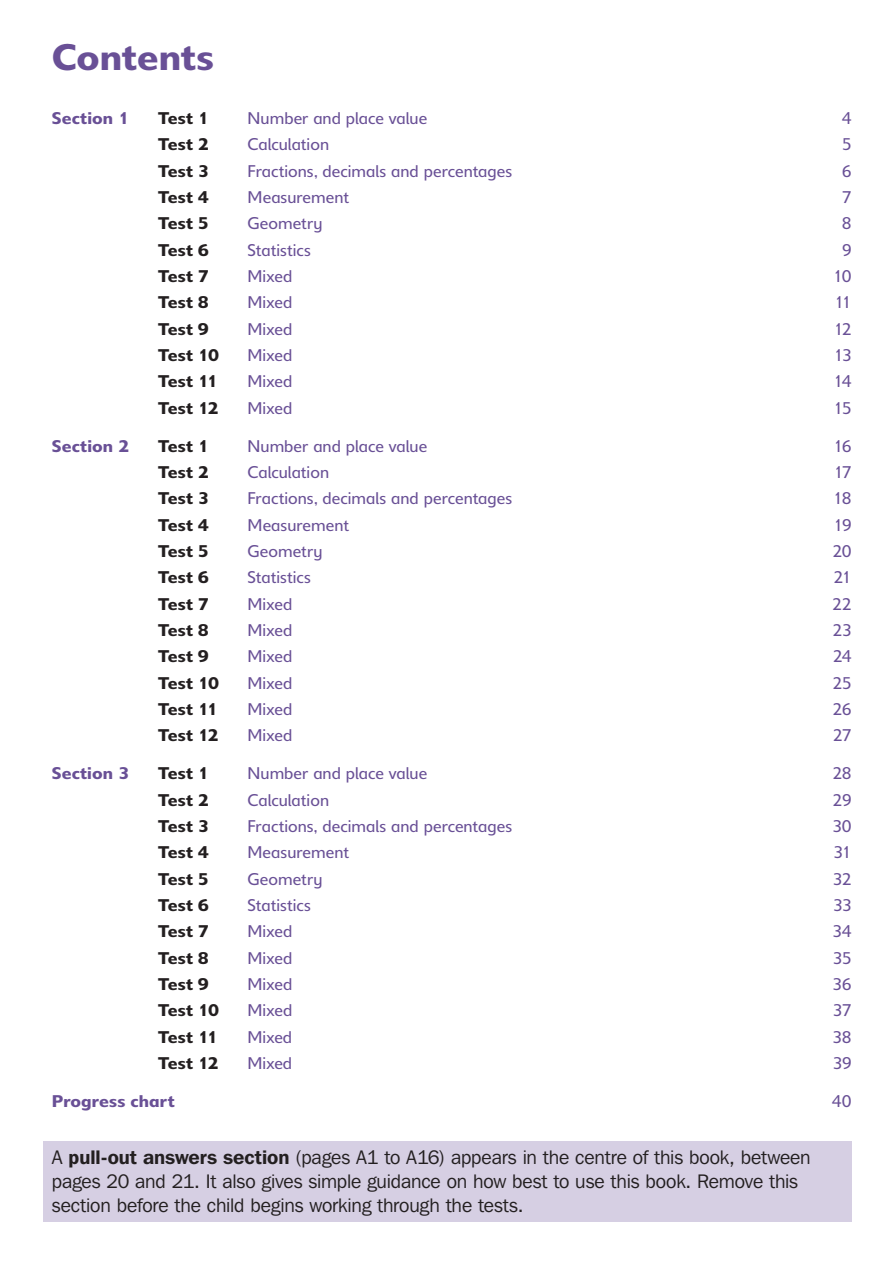
<style>
.page{position:relative;width:895px;height:1265px;background:#fff}
.page>*{position:absolute;margin:0;border:0;box-sizing:border-box;transform-origin:0 0}
.t1{font:600 36px "Delargo DT Infant";color:#695096}
.t2{font:19.5px/24px "Franklin Gothic IT Cby BT";letter-spacing:-.005em;color:#231f20}
.t3{font:16.5px "Delargo DT Infant";letter-spacing:.005em;color:#695096}
.t4{font:600 16.5px "Delargo DT Infant";letter-spacing:.005em;color:#231f20}
.t5{font:600 16.5px "Delargo DT Infant";letter-spacing:.01em;color:#695096}
.s1{font-weight:600}
</style>
<div class="page">
<div style="left:43px;top:1140px;width:808px;height:81px;background:#d6cfe3"></div>
<h1 class="t1" style="left:52px;top:31px;width:164px">Contents</h1>
<p class="t5" style="left:52px;top:106px;width:79px">Section 1</p>
<p class="t4" style="left:158px;top:106px;width:52px">Test 1</p>
<p class="t3" style="left:247px;top:106px;width:181px">Number and place value</p>
<p class="t3" style="left:841px;top:106px;width:11px">4</p>
<p class="t4" style="left:158px;top:132px;width:52px">Test 2</p>
<p class="t3" style="left:247px;top:133px;width:83px">Calculation</p>
<p class="t3" style="left:841px;top:133px;width:11px">5</p>
<p class="t4" style="left:158px;top:159px;width:52px">Test 3</p>
<p class="t3" style="left:247px;top:159px;width:266px">Fractions, decimals and percentages</p>
<p class="t3" style="left:841px;top:159px;width:11px">6</p>
<p class="t4" style="left:158px;top:185px;width:52px">Test 4</p>
<p class="t3" style="left:247px;top:185px;width:103px">Measurement</p>
<p class="t3" style="left:841px;top:185px;width:11px">7</p>
<p class="t4" style="left:158px;top:211px;width:52px">Test 5</p>
<p class="t3" style="left:247px;top:212px;width:76px">Geometry</p>
<p class="t3" style="left:841px;top:212px;width:11px">8</p>
<p class="t4" style="left:158px;top:238px;width:52px">Test 6</p>
<p class="t3" style="left:247px;top:238px;width:65px">Statistics</p>
<p class="t3" style="left:841px;top:238px;width:11px">9</p>
<p class="t4" style="left:158px;top:264px;width:52px">Test 7</p>
<p class="t3" style="left:247px;top:264px;width:46px">Mixed</p>
<p class="t3" style="left:833px;top:264px;width:20px">10</p>
<p class="t4" style="left:158px;top:290px;width:52px">Test 8</p>
<p class="t3" style="left:247px;top:291px;width:46px">Mixed</p>
<p class="t3" style="left:834px;top:291px;width:19px">11</p>
<p class="t4" style="left:158px;top:317px;width:52px">Test 9</p>
<p class="t3" style="left:247px;top:317px;width:46px">Mixed</p>
<p class="t3" style="left:833px;top:317px;width:19px">12</p>
<p class="t4" style="left:158px;top:343px;width:62px">Test 10</p>
<p class="t3" style="left:247px;top:343px;width:46px">Mixed</p>
<p class="t3" style="left:833px;top:343px;width:19px">13</p>
<p class="t4" style="left:158px;top:369px;width:61px">Test 11</p>
<p class="t3" style="left:247px;top:370px;width:46px">Mixed</p>
<p class="t3" style="left:833px;top:370px;width:20px">14</p>
<p class="t4" style="left:158px;top:396px;width:62px">Test 12</p>
<p class="t3" style="left:247px;top:396px;width:46px">Mixed</p>
<p class="t3" style="left:833px;top:396px;width:20px">15</p>
<p class="t5" style="left:52px;top:434px;width:79px">Section 2</p>
<p class="t4" style="left:158px;top:434px;width:52px">Test 1</p>
<p class="t3" style="left:247px;top:434px;width:181px">Number and place value</p>
<p class="t3" style="left:833px;top:434px;width:20px">16</p>
<p class="t4" style="left:158px;top:460px;width:52px">Test 2</p>
<p class="t3" style="left:247px;top:460px;width:83px">Calculation</p>
<p class="t3" style="left:833px;top:460px;width:19px">17</p>
<p class="t4" style="left:158px;top:486px;width:52px">Test 3</p>
<p class="t3" style="left:247px;top:487px;width:266px">Fractions, decimals and percentages</p>
<p class="t3" style="left:833px;top:487px;width:20px">18</p>
<p class="t4" style="left:158px;top:512px;width:52px">Test 4</p>
<p class="t3" style="left:247px;top:513px;width:103px">Measurement</p>
<p class="t3" style="left:833px;top:513px;width:20px">19</p>
<p class="t4" style="left:158px;top:539px;width:52px">Test 5</p>
<p class="t3" style="left:247px;top:539px;width:76px">Geometry</p>
<p class="t3" style="left:832px;top:539px;width:21px">20</p>
<p class="t4" style="left:158px;top:565px;width:52px">Test 6</p>
<p class="t3" style="left:247px;top:566px;width:65px">Statistics</p>
<p class="t3" style="left:833px;top:566px;width:20px">21</p>
<p class="t4" style="left:158px;top:591px;width:52px">Test 7</p>
<p class="t3" style="left:247px;top:592px;width:46px">Mixed</p>
<p class="t3" style="left:832px;top:592px;width:21px">22</p>
<p class="t4" style="left:158px;top:618px;width:52px">Test 8</p>
<p class="t3" style="left:247px;top:618px;width:46px">Mixed</p>
<p class="t3" style="left:832px;top:618px;width:21px">23</p>
<p class="t4" style="left:158px;top:644px;width:52px">Test 9</p>
<p class="t3" style="left:247px;top:644px;width:46px">Mixed</p>
<p class="t3" style="left:832px;top:644px;width:20px">24</p>
<p class="t4" style="left:158px;top:670px;width:62px">Test 10</p>
<p class="t3" style="left:247px;top:671px;width:46px">Mixed</p>
<p class="t3" style="left:832px;top:671px;width:21px">25</p>
<p class="t4" style="left:158px;top:697px;width:61px">Test 11</p>
<p class="t3" style="left:247px;top:697px;width:46px">Mixed</p>
<p class="t3" style="left:832px;top:697px;width:21px">26</p>
<p class="t4" style="left:158px;top:723px;width:62px">Test 12</p>
<p class="t3" style="left:247px;top:723px;width:46px">Mixed</p>
<p class="t3" style="left:832px;top:723px;width:20px">27</p>
<p class="t5" style="left:52px;top:761px;width:79px">Section 3</p>
<p class="t4" style="left:158px;top:761px;width:52px">Test 1</p>
<p class="t3" style="left:247px;top:761px;width:181px">Number and place value</p>
<p class="t3" style="left:832px;top:761px;width:21px">28</p>
<p class="t4" style="left:158px;top:787px;width:52px">Test 2</p>
<p class="t3" style="left:247px;top:788px;width:83px">Calculation</p>
<p class="t3" style="left:832px;top:788px;width:21px">29</p>
<p class="t4" style="left:158px;top:814px;width:52px">Test 3</p>
<p class="t3" style="left:247px;top:814px;width:266px">Fractions, decimals and percentages</p>
<p class="t3" style="left:831px;top:814px;width:21px">30</p>
<p class="t4" style="left:158px;top:840px;width:52px">Test 4</p>
<p class="t3" style="left:247px;top:840px;width:103px">Measurement</p>
<p class="t3" style="left:833px;top:840px;width:20px">31</p>
<p class="t4" style="left:158px;top:866px;width:52px">Test 5</p>
<p class="t3" style="left:247px;top:867px;width:76px">Geometry</p>
<p class="t3" style="left:832px;top:867px;width:21px">32</p>
<p class="t4" style="left:158px;top:893px;width:52px">Test 6</p>
<p class="t3" style="left:247px;top:893px;width:65px">Statistics</p>
<p class="t3" style="left:832px;top:893px;width:20px">33</p>
<p class="t4" style="left:158px;top:919px;width:52px">Test 7</p>
<p class="t3" style="left:247px;top:919px;width:46px">Mixed</p>
<p class="t3" style="left:832px;top:919px;width:21px">34</p>
<p class="t4" style="left:158px;top:945px;width:52px">Test 8</p>
<p class="t3" style="left:247px;top:946px;width:46px">Mixed</p>
<p class="t3" style="left:832px;top:946px;width:21px">35</p>
<p class="t4" style="left:158px;top:972px;width:52px">Test 9</p>
<p class="t3" style="left:247px;top:972px;width:46px">Mixed</p>
<p class="t3" style="left:832px;top:972px;width:21px">36</p>
<p class="t4" style="left:158px;top:998px;width:62px">Test 10</p>
<p class="t3" style="left:247px;top:998px;width:46px">Mixed</p>
<p class="t3" style="left:832px;top:998px;width:21px">37</p>
<p class="t4" style="left:158px;top:1024px;width:61px">Test 11</p>
<p class="t3" style="left:247px;top:1025px;width:46px">Mixed</p>
<p class="t3" style="left:832px;top:1025px;width:21px">38</p>
<p class="t4" style="left:158px;top:1051px;width:62px">Test 12</p>
<p class="t3" style="left:247px;top:1051px;width:46px">Mixed</p>
<p class="t3" style="left:832px;top:1051px;width:21px">39</p>
<p class="t5" style="left:52px;top:1089px;width:124px">Progress chart</p>
<p class="t3" style="left:831px;top:1089px;width:21px">40</p>
<p class="t2" style="left:52px;top:1144px;width:760px">A <span class="s1">pull-out answers section</span> (pages A1 to A16) appears in the centre of this book, between pages 20 and 21. It also gives simple guidance on how best to use this book. Remove this section before the child begins working through the tests.</p>
</div>
